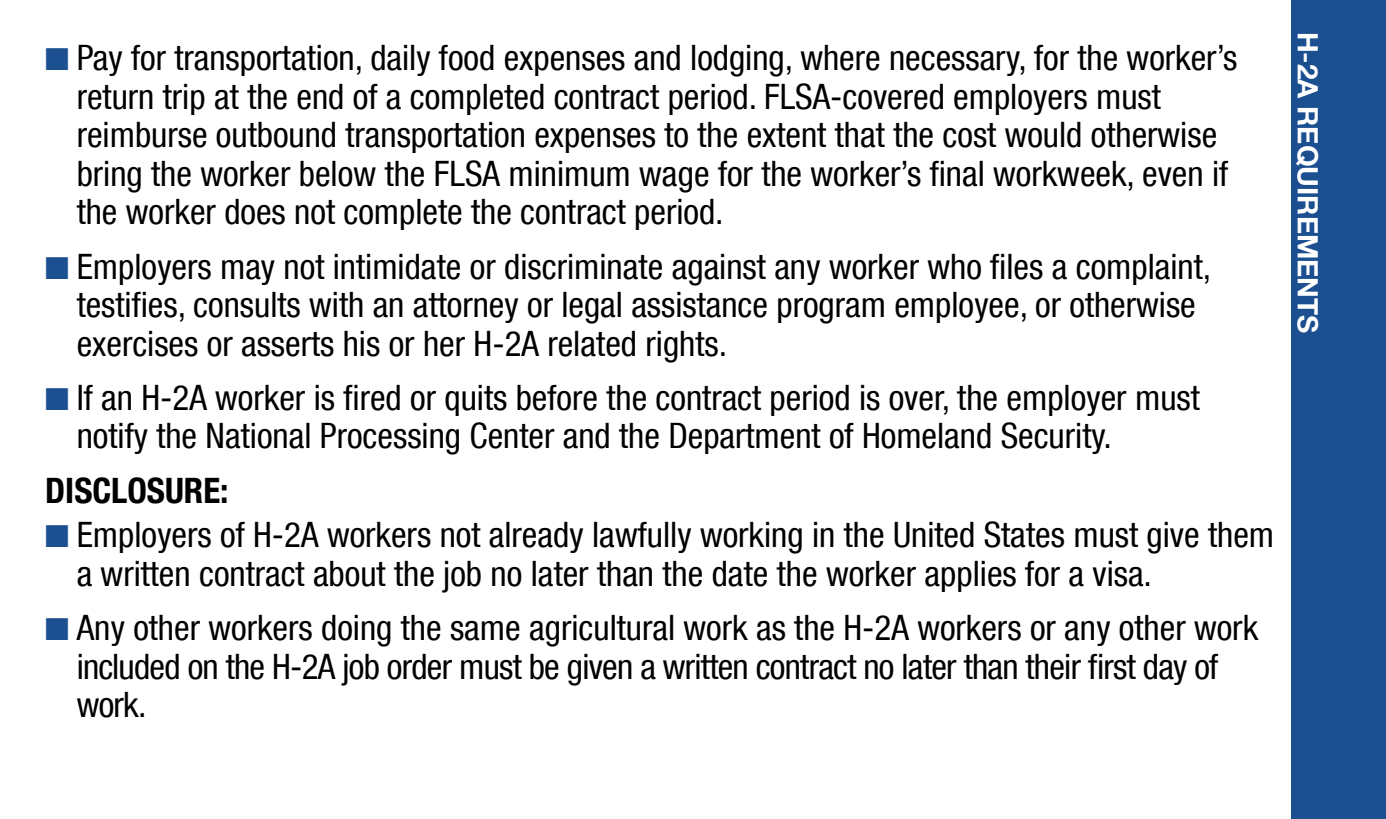
<style>
.page{position:relative;width:1386px;height:819px;background:#fff}
.page>*{position:absolute;margin:0;border:0;box-sizing:border-box;transform-origin:0 0}
.t1{font:condensed 35px/38.5px "Helvetica Neue LT Com";color:#000}
.t2{font:condensed 35px/38.5px "Helvetica Neue LT Com";letter-spacing:-.02em;color:#000}
.t3{font:700 condensed 35px "Helvetica Neue LT Com";color:#000}
.t4{font:700 28px "Helvetica Neue LT Com";color:#fff}
.s1{color:#1b4f90}
</style>
<div class="page">
<div style="left:1292px;top:0;width:94px;height:819px;background:#1b4f90"></div>
<p class="t1" style="left:77px;top:38px;width:1162px;text-indent:-32px"><span class="s1">■</span> Pay for transportation, daily food expenses and lodging, where necessary, for the worker’s return trip at the end of a completed contract period. FLSA-covered employers must reimburse outbound transportation expenses to the extent that the cost would otherwise bring the worker below the FLSA minimum wage for the worker’s final workweek, even if the worker does not complete the contract period.</p>
<p class="t1" style="left:77px;top:247px;width:1136px;text-indent:-32px"><span class="s1">■</span> Employers may not intimidate or discriminate against any worker who files a complaint, testifies, consults with an attorney or legal assistance program employee, or otherwise exercises or asserts his or her H-2A related rights.</p>
<p class="t1" style="left:77px;top:378px;width:1125px;text-indent:-32px"><span class="s1">■</span> If an H-2A worker is fired or quits before the contract period is over, the employer must notify the National Processing Center and the Department of Homeland Security.</p>
<p class="t3" style="left:45px;top:469px;width:185px">DISCLOSURE:</p>
<p class="t1" style="left:77px;top:515px;width:1199px;text-indent:-32px"><span class="s1">■</span> Employers of H-2A workers not already lawfully working in the United States must give them a written contract about the job no later than the date the worker applies for a visa.</p>
<p class="t2" style="left:77px;top:608px;width:1183px;text-indent:-32px"><span class="s1">■</span> Any other workers doing the same agricultural work as the H-2A workers or any other work included on the H-2A job order must be given a written contract no later than their first day of work.</p>
<p class="t4" style="left:1325px;top:32px;width:303px;rotate:90deg">H-2A REQUIREMENTS</p>
</div>
